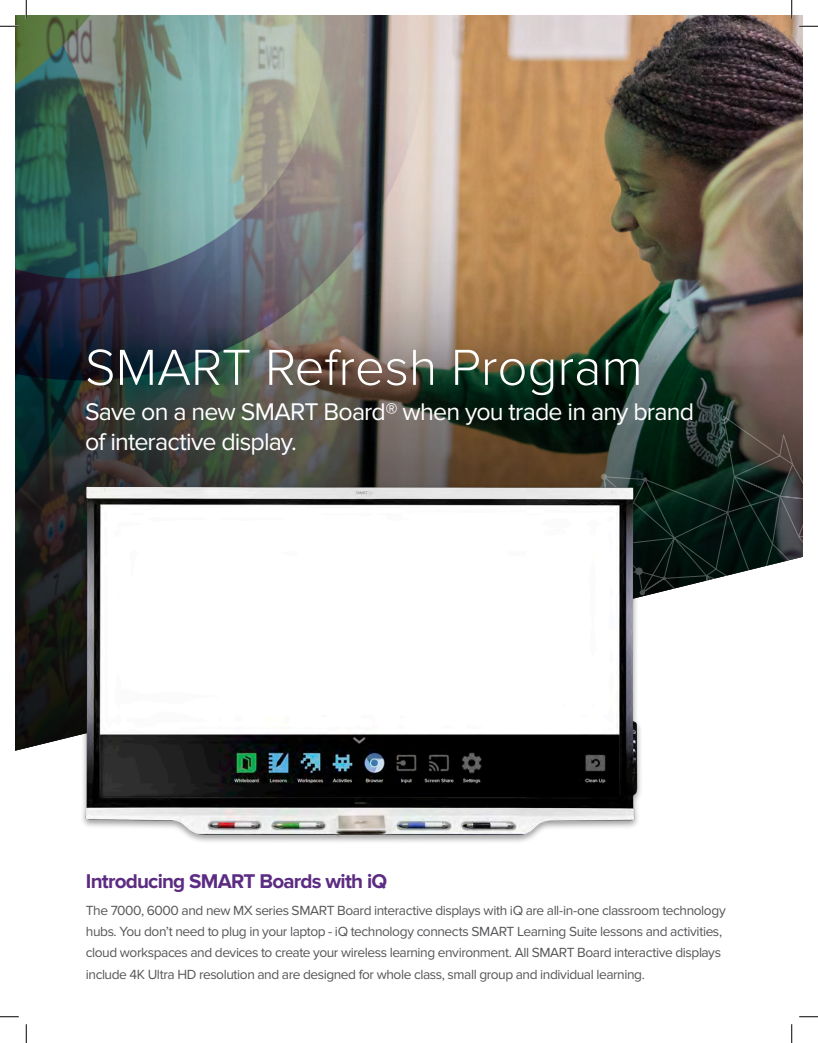
<style>
.page{position:relative;width:818px;height:1043px;background:#fff}
.page>*{position:absolute;margin:0;border:0;box-sizing:border-box;transform-origin:0 0}
.t1{font:300 52.5px "Proxima Nova";color:#fff}
.t2{font:25px/30px "Proxima Nova";letter-spacing:-.035em;color:#fff}
.t3{font:700 20.62px "Proxima Nova";letter-spacing:-.04em;color:#5c2c82}
.t4{font:13.75px/21.2px "Proxima Nova";letter-spacing:-.03em;color:#555659}
</style>
<div class="page">
<img style="left:15px;top:15px;width:787px;height:735px">
<svg style="left:195px;top:465px;width:187px;height:12px;background:#41433b"></svg>
<svg style="left:382px;top:415px;width:420px;height:294px"></svg>
<svg style="left:662px;top:576px;width:4px;height:4px"></svg>
<svg style="left:600px;top:473px;width:7px;height:7px"></svg>
<svg style="left:709px;top:624px;width:4px;height:5px"></svg>
<svg style="left:715px;top:665px;width:4px;height:4px"></svg>
<img style="left:65px;top:477px;width:584px;height:365px">
<svg style="left:0;top:25px;width:19px;height:2px"></svg>
<svg style="left:799px;top:25px;width:19px;height:2px"></svg>
<svg style="left:0;top:1016px;width:19px;height:1px"></svg>
<svg style="left:799px;top:1016px;width:19px;height:1px"></svg>
<svg style="left:25px;top:0;width:2px;height:19px"></svg>
<svg style="left:25px;top:1024px;width:2px;height:18px"></svg>
<svg style="left:790px;top:0;width:2px;height:19px"></svg>
<svg style="left:791px;top:1024px;width:1px;height:18px"></svg>
<p class="t1" style="left:85px;top:337px;width:559px">SMART Refresh Program</p>
<p class="t2" style="left:85px;top:397px;width:610px">Save on a new SMART Board® when you trade in any brand of interactive display.</p>
<p class="t3" style="left:86px;top:869px;width:303px">Introducing SMART Boards with iQ</p>
<p class="t4" style="left:86px;top:900px;width:641px">The 7000, 6000 and new MX series SMART Board interactive displays with iQ are all-in-one classroom technology hubs. You don’t need to plug in your laptop - iQ technology connects SMART Learning Suite lessons and activities, cloud workspaces and devices to create your wireless learning environment. All SMART Board interactive displays include 4K Ultra HD resolution and are designed for whole class, small group and individual learning.</p>
</div>
